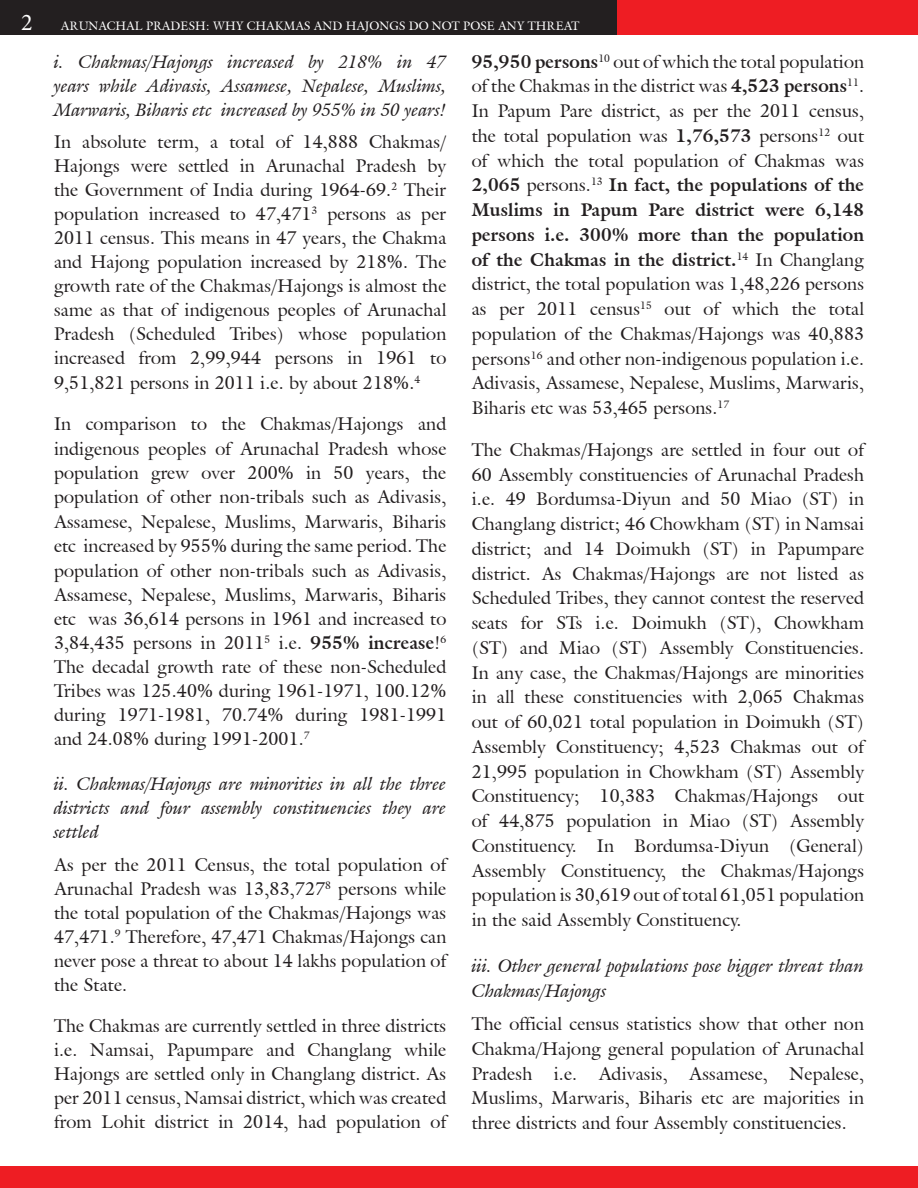
<style>
.page{position:relative;width:918px;height:1188px;background:#fff}
.page>*{position:absolute;margin:0;border:0;box-sizing:border-box;transform-origin:0 0}
.BODY_TEXT{font:18px/24.8px "Galliard IT Cby BT";letter-spacing:.01em;color:#231f20;text-align:justify}
.PARA{font:italic 18px/24px "Galliard IT Cby BT";letter-spacing:.01em;color:#231f20;text-align:justify}
.t1{font:12px "Galliard IT Cby BT";color:#fff}
.s1{font-family:"Minion Pro";font-size:24px}
.s2{font-weight:700}
</style>
<div class="page">
<div style="left:0;top:0;width:918px;height:34px;background:#ee1d23"></div>
<div style="left:0;top:1167px;width:918px;height:21px;background:#ee1d23"></div>
<div style="left:0;top:0;width:617px;height:34px;background:#231f20"></div>
<p class="t1" style="left:21px;top:18px;width:560px"><span class="s1">2</span> ARUNACHAL PRADESH: WHY CHAKMAS AND HAJONGS DO NOT POSE ANY THREAT</p>
<p class="PARA" style="left:54px;top:49px;width:394px">i. Chakmas/Hajongs increased by 218% in 47 years while Adivasis, Assamese, Nepalese, Muslims, Marwaris, Biharis etc increased by 955% in 50 years!</p>
<p class="BODY_TEXT" style="left:54px;top:130px;width:394px;line-height:24px">In absolute term, a total of 14,888 Chakmas/ Hajongs were settled in Arunachal Pradesh by the Government of India during 1964-69.<sup>2</sup> Their population increased to 47,471<sup>3</sup> persons as per 2011 census. This means in 47 years, the Chakma and Hajong population increased by 218%. The growth rate of the Chakmas/Hajongs is almost the same as that of indigenous peoples of Arunachal Pradesh (Scheduled Tribes) whose population increased from 2,99,944 persons in 1961 to 9,51,821 persons in 2011 i.e. by about 218%.<sup>4</sup></p>
<p class="BODY_TEXT" style="left:54px;top:412px;width:394px;line-height:24.3px">In comparison to the Chakmas/Hajongs and indigenous peoples of Arunachal Pradesh whose population grew over 200% in 50 years, the population of other non-tribals such as Adivasis, Assamese, Nepalese, Muslims, Marwaris, Biharis etc increased by 955% during the same period. The population of other non-tribals such as Adivasis, Assamese, Nepalese, Muslims, Marwaris, Biharis etc was 36,614 persons in 1961 and increased to 3,84,435 persons in 2011<sup>5</sup> i.e. <span class="s2">955% increase</span>!<sup>6<br></sup>The decadal growth rate of these non-Scheduled Tribes was 125.40% during 1961-1971, 100.12% during 1971-1981, 70.74% during 1981-1991 and 24.08% during 1991-2001.<sup>7</sup></p>
<p class="PARA" style="left:54px;top:772px;width:394px">ii. Chakmas/Hajongs are minorities in all the three districts and four assembly constituencies they are settled</p>
<p class="BODY_TEXT" style="left:54px;top:853px;width:394px;line-height:24px">As per the 2011 Census, the total population of Arunachal Pradesh was 13,83,727<sup>8</sup> persons while the total population of the Chakmas/Hajongs was 47,471.<sup>9</sup> Therefore, 47,471 Chakmas/Hajongs can never pose a threat to about 14 lakhs population of the State.</p>
<p class="BODY_TEXT" style="left:54px;top:1014px;width:394px;line-height:24px">The Chakmas are currently settled in three districts i.e. Namsai, Papumpare and Changlang while Hajongs are settled only in Changlang district. As per 2011 census, Namsai district, which was created from Lohit district in 2014, had population of</p>
<p class="BODY_TEXT" style="left:472px;top:49px;width:394px"><span class="s2">95,950 persons</span><sup>10</sup> out of which the total population of the Chakmas in the district was <span class="s2">4,523 persons</span><sup>11</sup>.<br>In Papum Pare district, as per the 2011 census, the total population was <span class="s2">1,76,573</span> persons<sup>12</sup> out of which the total population of Chakmas was <span class="s2">2,065</span> persons.<sup>13</sup> <span class="s2">In fact, the populations of the Muslims in Papum Pare district were 6,148 persons i.e. 300% more than the population of the Chakmas in the district.</span><sup>14</sup> In Changlang district, the total population was 1,48,226 persons as per 2011 census<sup>15</sup> out of which the total population of the Chakmas/Hajongs was 40,883 persons<sup>16</sup> and other non-indigenous population i.e.<br>Adivasis, Assamese, Nepalese, Muslims, Marwaris, Biharis etc was 53,465 persons.<sup>17</sup></p>
<p class="BODY_TEXT" style="left:472px;top:437px;width:394px">The Chakmas/Hajongs are settled in four out of 60 Assembly constituencies of Arunachal Pradesh i.e. 49 Bordumsa-Diyun and 50 Miao (ST) in Changlang district; 46 Chowkham (ST) in Namsai district; and 14 Doimukh (ST) in Papumpare district. As Chakmas/Hajongs are not listed as Scheduled Tribes, they cannot contest the reserved seats for STs i.e. Doimukh (ST), Chowkham (ST) and Miao (ST) Assembly Constituencies.<br>In any case, the Chakmas/Hajongs are minorities in all these constituencies with 2,065 Chakmas out of 60,021 total population in Doimukh (ST)<br>Assembly Constituency; 4,523 Chakmas out of 21,995 population in Chowkham (ST) Assembly Constituency; 10,383 Chakmas/Hajongs out of 44,875 population in Miao (ST) Assembly Constituency. In Bordumsa-Diyun (General)<br>Assembly Constituency, the Chakmas/Hajongs population is 30,619 out of total 61,051 population in the said Assembly Constituency.</p>
<p class="PARA" style="left:472px;top:953px;width:394px;line-height:24.8px">iii. Other general populations pose bigger threat than<br>Chakmas/Hajongs</p>
<p class="BODY_TEXT" style="left:472px;top:1011px;width:394px">The official census statistics show that other non Chakma/Hajong general population of Arunachal Pradesh i.e. Adivasis, Assamese, Nepalese, Muslims, Marwaris, Biharis etc are majorities in three districts and four Assembly constituencies.</p>
</div>
